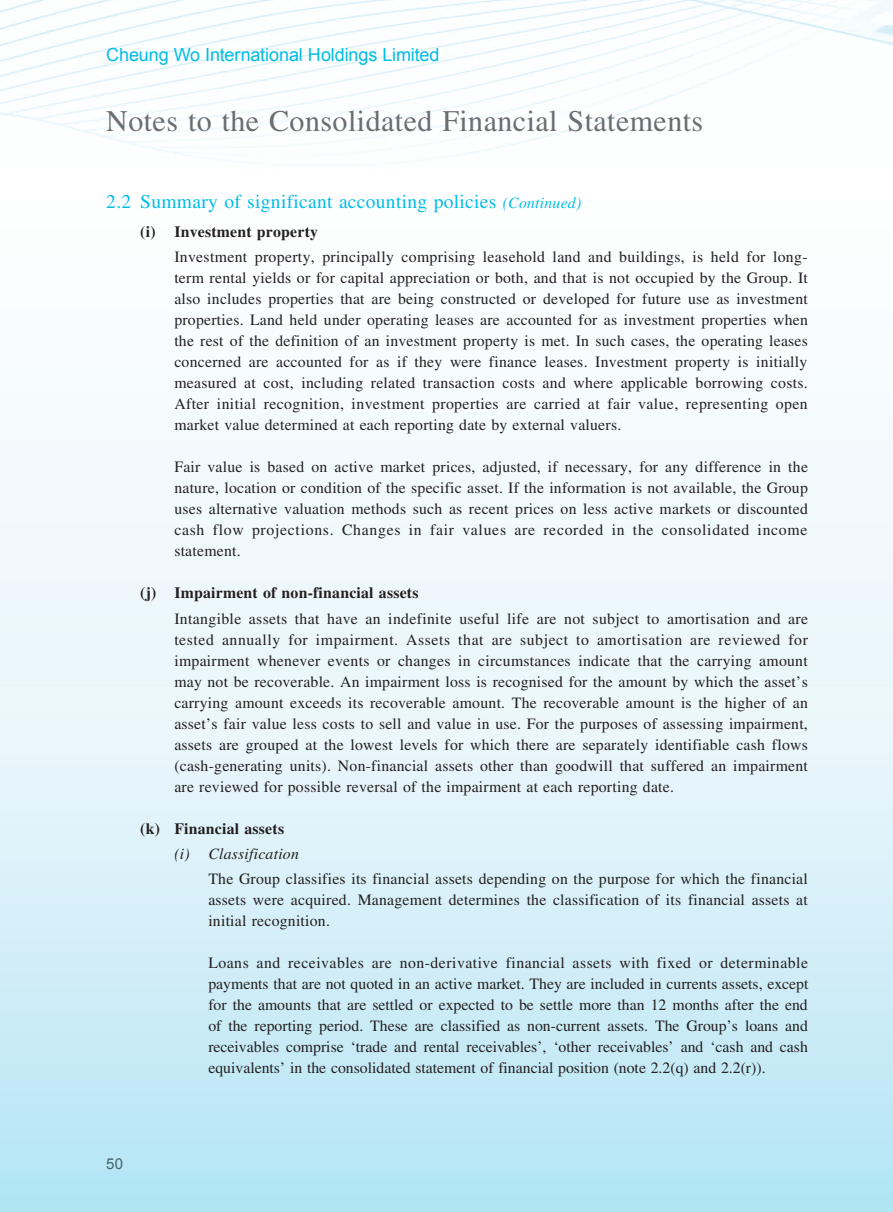
<style>
.page{position:relative;width:893px;height:1212px;background:#fff}
.page>*{position:absolute;margin:0;border:0;box-sizing:border-box;transform-origin:0 0}
.t1{font:30px "Times LT Std";letter-spacing:.015em;color:#6c6d70}
.t2{font:19.5px "Times LT Std";letter-spacing:.015em;color:#02bce5}
.t3{font:18px "Arial";letter-spacing:-.005em;color:#02bce5}
.t4{font:15.75px/21px "Times LT Std";letter-spacing:.015em;color:#231f20;text-align:justify}
.t5{font:700 15.75px "Times LT Std";letter-spacing:.015em;color:#231f20}
.t6{font:italic 15.75px "Times LT Std";letter-spacing:.015em;color:#231f20}
.t7{font:15px "Arial";color:#4b4c4d}
.s1{font-style:italic;font-size:15.75px}
</style>
<div class="page">
<img style="left:0;top:0;width:893px;height:165px">
<div style="left:0;top:170px;width:893px;height:1042px;background:#f4fbfd"></div>
<div style="left:0;top:687px;width:893px;height:525px;background:linear-gradient(to bottom,#f1f8fc,#b3e4f4)"></div>
<p class="t3" style="left:106px;top:43px;width:335px">Cheung Wo International Holdings Limited</p>
<h1 class="t1" style="left:106px;top:104px;width:598px">Notes to the Consolidated Financial Statements</h1>
<p class="t2" style="left:106px;top:190px;width:476px">2.2 Summary of significant accounting policies <span class="s1">(Continued)</span></p>
<p class="t5" style="left:140px;top:222px;width:179px">(i) Investment property</p>
<p class="t4" style="left:174px;top:246px;width:635px">Investment property, principally comprising leasehold land and buildings, is held for long&shy;term rental yields or for capital appreciation or both, and that is not occupied by the Group. It also includes properties that are being constructed or developed for future use as investment properties. Land held under operating leases are accounted for as investment properties when the rest of the definition of an investment property is met. In such cases, the operating leases concerned are accounted for as if they were finance leases. Investment property is initially measured at cost, including related transaction costs and where applicable borrowing costs.<br>After initial recognition, investment properties are carried at fair value, representing open market value determined at each reporting date by external valuers.</p>
<p class="t4" style="left:174px;top:456px;width:635px">Fair value is based on active market prices, adjusted, if necessary, for any difference in the nature, location or condition of the specific asset. If the information is not available, the Group uses alternative valuation methods such as recent prices on less active markets or discounted cash flow projections. Changes in fair values are recorded in the consolidated income statement.</p>
<p class="t5" style="left:140px;top:583px;width:280px">(j) Impairment of non-financial assets</p>
<p class="t4" style="left:174px;top:608px;width:635px">Intangible assets that have an indefinite useful life are not subject to amortisation and are tested annually for impairment. Assets that are subject to amortisation are reviewed for impairment whenever events or changes in circumstances indicate that the carrying amount may not be recoverable. An impairment loss is recognised for the amount by which the asset’s carrying amount exceeds its recoverable amount. The recoverable amount is the higher of an asset’s fair value less costs to sell and value in use. For the purposes of assessing impairment, assets are grouped at the lowest levels for which there are separately identifiable cash flows (cash-generating units). Non-financial assets other than goodwill that suffered an impairment are reviewed for possible reversal of the impairment at each reporting date.</p>
<p class="t5" style="left:140px;top:819px;width:145px">(k) Financial assets</p>
<p class="t6" style="left:174px;top:845px;width:126px">(i) Classification</p>
<p class="t4" style="left:208px;top:868px;width:601px">The Group classifies its financial assets depending on the purpose for which the financial assets were acquired. Management determines the classification of its financial assets at initial recognition.</p>
<p class="t4" style="left:208px;top:952px;width:602px">Loans and receivables are non-derivative financial assets with fixed or determinable payments that are not quoted in an active market. They are included in currents assets, except for the amounts that are settled or expected to be settle more than 12 months after the end of the reporting period. These are classified as non-current assets. The Group’s loans and receivables comprise ‘trade and rental receivables’, ‘other receivables’ and ‘cash and cash equivalents’ in the consolidated statement of financial position (note 2.2(q) and 2.2(r)).</p>
<p class="t7" style="left:106px;top:1153px;width:18px">50</p>
</div>
